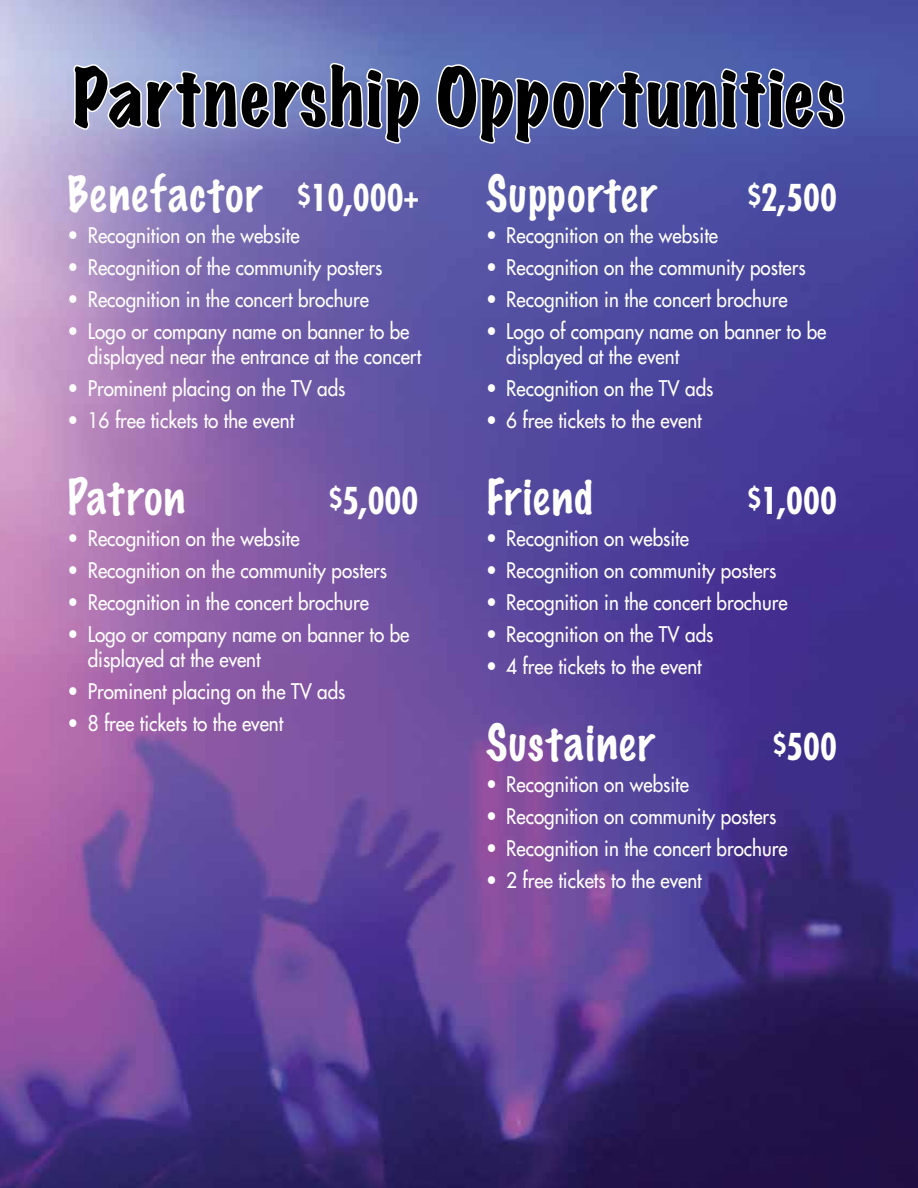
<style>
.page{position:relative;width:918px;height:1188px;background:#fff}
.page>*{position:absolute;margin:0;border:0;box-sizing:border-box;transform-origin:0 0}
.t1{font:expanded 72px "Marker Felt";letter-spacing:.035em;color:#000;scale:.93 1}
.t2{font:100 45px "Marker Felt";letter-spacing:.04em;color:#fff;scale:.96 1}
.t3{font:700 condensed 36px "Futura";color:#fff;scale:.96 1}
.t4{font:21px/25.2px "Futura";color:#fff;scale:.9 1}
.s1{font-family:"Futura";font-weight:700;font-stretch:condensed;font-size:27px}
.s2{font-family:"Futura";font-weight:700;font-stretch:condensed;font-size:36px}
.s3{font-family:"Futura";font-weight:700;font-stretch:condensed;font-size:31.5px}
</style>
<div class="page">
<img style="left:0;top:0;width:918px;height:1188px">
<svg style="left:72px;top:61px;width:349px;height:85px"></svg>
<svg style="left:435px;top:62px;width:412px;height:84px;background:#7582be"></svg>
<h1 class="t1" style="left:73px;top:41px;width:831px">Partnership Opportunities</h1>
<h2 class="t2" style="left:68px;top:159px;width:367px">Benefactor <span class="s1">$</span><span class="s2">10,000</span><span class="s3">+</span></h2>
<p class="t4" style="left:68px;top:223px;width:259px">• Recognition on the website</p>
<p class="t4" style="left:68px;top:255px;width:351px">• Recognition of the community posters</p>
<p class="t4" style="left:68px;top:287px;width:337px">• Recognition in the concert brochure</p>
<p class="t4" style="left:88px;top:319px;width:372px;text-indent:-20px">• Logo or company name on banner to be displayed near the entrance at the concert</p>
<p class="t4" style="left:68px;top:376px;width:310px">• Prominent placing on the TV ads</p>
<p class="t4" style="left:68px;top:408px;width:253px">• 16 free tickets to the event</p>
<h2 class="t2" style="left:486px;top:159px;width:179px">Supporter</h2>
<h3 class="t3" style="left:748px;top:175px;width:94px"><sup>$</sup>2,500</h3>
<p class="t4" style="left:486px;top:223px;width:259px">• Recognition on the website</p>
<p class="t4" style="left:486px;top:255px;width:357px">• Recognition on the community posters</p>
<p class="t4" style="left:486px;top:287px;width:337px">• Recognition in the concert brochure</p>
<p class="t4" style="left:506px;top:319px;width:357px;text-indent:-20px">• Logo of company name on banner to be displayed at the event</p>
<p class="t4" style="left:486px;top:376px;width:254px">• Recognition on the TV ads</p>
<p class="t4" style="left:486px;top:408px;width:241px">• 6 free tickets to the event</p>
<h2 class="t2" style="left:68px;top:462px;width:124px">Patron</h2>
<h3 class="t3" style="left:330px;top:478px;width:94px"><sup>$</sup>5,000</h3>
<p class="t4" style="left:68px;top:526px;width:259px">• Recognition on the website</p>
<p class="t4" style="left:68px;top:558px;width:357px">• Recognition on the community posters</p>
<p class="t4" style="left:68px;top:590px;width:337px">• Recognition in the concert brochure</p>
<p class="t4" style="left:88px;top:622px;width:359px;text-indent:-20px">• Logo or company name on banner to be displayed at the event</p>
<p class="t4" style="left:68px;top:679px;width:310px">• Prominent placing on the TV ads</p>
<p class="t4" style="left:68px;top:711px;width:241px">• 8 free tickets to the event</p>
<h2 class="t2" style="left:486px;top:462px;width:113px">Friend</h2>
<h3 class="t3" style="left:748px;top:478px;width:94px"><sup>$</sup>1,000</h3>
<p class="t4" style="left:486px;top:526px;width:227px">• Recognition on website</p>
<p class="t4" style="left:486px;top:558px;width:324px">• Recognition on community posters</p>
<p class="t4" style="left:486px;top:590px;width:337px">• Recognition in the concert brochure</p>
<p class="t4" style="left:486px;top:622px;width:254px">• Recognition on the TV ads</p>
<p class="t4" style="left:486px;top:654px;width:241px">• 4 free tickets to the event</p>
<h2 class="t2" style="left:486px;top:707px;width:177px">Sustainer</h2>
<h3 class="t3" style="left:773px;top:724px;width:68px"><sup>$</sup>500</h3>
<p class="t4" style="left:486px;top:772px;width:227px">• Recognition on website</p>
<p class="t4" style="left:486px;top:803px;width:324px">• Recognition on community posters</p>
<p class="t4" style="left:486px;top:835px;width:337px">• Recognition in the concert brochure</p>
<p class="t4" style="left:486px;top:867px;width:241px">• 2 free tickets to the event</p>
</div>
